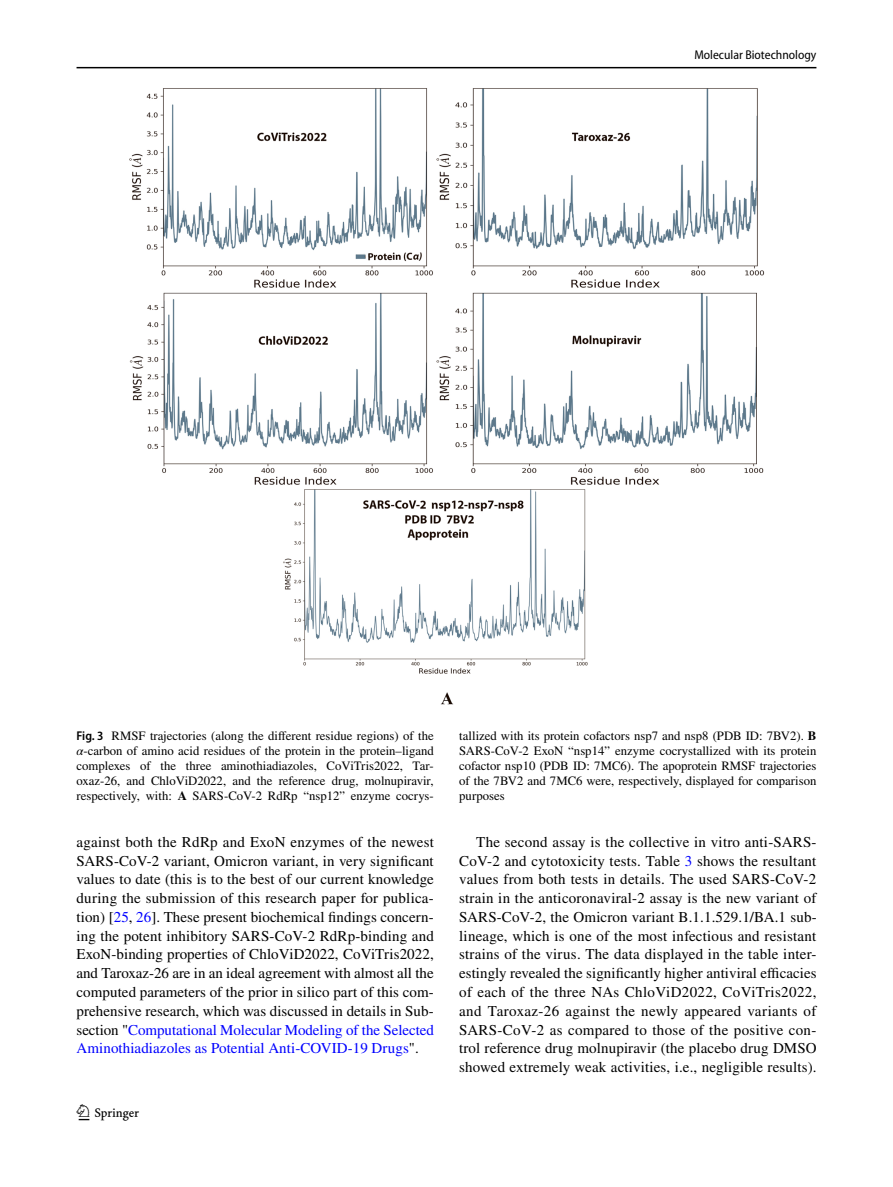
<style>
.page{position:relative;width:893px;height:1187px;background:#fff}
.page>*{position:absolute;margin:0;border:0;box-sizing:border-box;transform-origin:0 0}
.t1{font:22.5px "Springnew";color:#000}
.t2{font:15px/18.8px "STIX";letter-spacing:.005em;color:#000;text-align:justify}
.t3{font:12.75px/15px "STIX";color:#000;text-align:justify}
.t4{font:semi-condensed 12.75px "Myriad Pro";color:#000}
.s1{font-family:"Myriad Pro";font-weight:600;font-stretch:semi-condensed}
.s2{font-style:italic}
.s3{font-weight:700}
.s4{color:#00f}
</style>
<div class="page">
<hr style="left:77px;top:67px;width:739px;height:1px;background:#000">
<img style="left:129px;top:88px;width:636px;height:616px">
<p class="t4" style="left:694px;top:48px;width:124px">Molecular Biotechnology</p>
<p class="t3" style="left:77px;top:728px;width:359px"><span class="s1">Fig. 3</span> RMSF trajectories (along the different residue regions) of the <span class="s2">α</span>-carbon of amino acid residues of the protein in the protein–ligand complexes of the three aminothiadiazoles, CoViTris2022, Tar&shy;oxaz-26, and ChloViD2022, and the reference drug, molnupiravir, respectively, with: <span class="s3">A</span> SARS-CoV-2 RdRp “nsp12” enzyme cocrys-</p>
<p class="t3" style="left:459px;top:728px;width:359px">tallized with its protein cofactors nsp7 and nsp8 (PDB ID: 7BV2). <span class="s3">B </span>SARS-CoV-2 ExoN “nsp14” enzyme cocrystallized with its protein cofactor nsp10 (PDB ID: 7MC6). The apoprotein RMSF trajectories of the 7BV2 and 7MC6 were, respectively, displayed for comparison purposes</p>
<p class="t2" style="left:77px;top:833px;width:359px">against both the RdRp and ExoN enzymes of the newest SARS-CoV-2 variant, Omicron variant, in very significant values to date (this is to the best of our current knowledge during the submission of this research paper for publica&shy;tion) [<span class="s4">25</span>, <span class="s4">26</span>]. These present biochemical findings concern&shy;ing the potent inhibitory SARS-CoV-2 RdRp-binding and ExoN-binding properties of ChloViD2022, CoViTris2022, and Taroxaz-26 are in an ideal agreement with almost all the computed parameters of the prior in silico part of this com&shy;prehensive research, which was discussed in details in Sub&shy;section "<span class="s4">Computational Molecular Modeling of the Selected Aminothiadiazoles as Potential Anti-COVID-19 Drugs</span>".</p>
<p class="t2" style="left:459px;top:833px;width:359px;text-indent:17px">The second assay is the collective in vitro anti-SARS-CoV-2 and cytotoxicity tests. Table <span class="s4">3</span> shows the resultant values from both tests in details. The used SARS-CoV-2 strain in the anticoronaviral-2 assay is the new variant of SARS-CoV-2, the Omicron variant B.1.1.529.1/BA.1 sub&shy;lineage, which is one of the most infectious and resistant strains of the virus. The data displayed in the table inter&shy;estingly revealed the significantly higher antiviral efficacies of each of the three NAs ChloViD2022, CoViTris2022, and Taroxaz-26 against the newly appeared variants of SARS-CoV-2 as compared to those of the positive con&shy;trol reference drug molnupiravir (the placebo drug DMSO showed extremely weak activities, i.e., negligible results).</p>
<h1 class="t1" style="left:79px;top:1104px;width:62px">1 3</h1>
</div>
